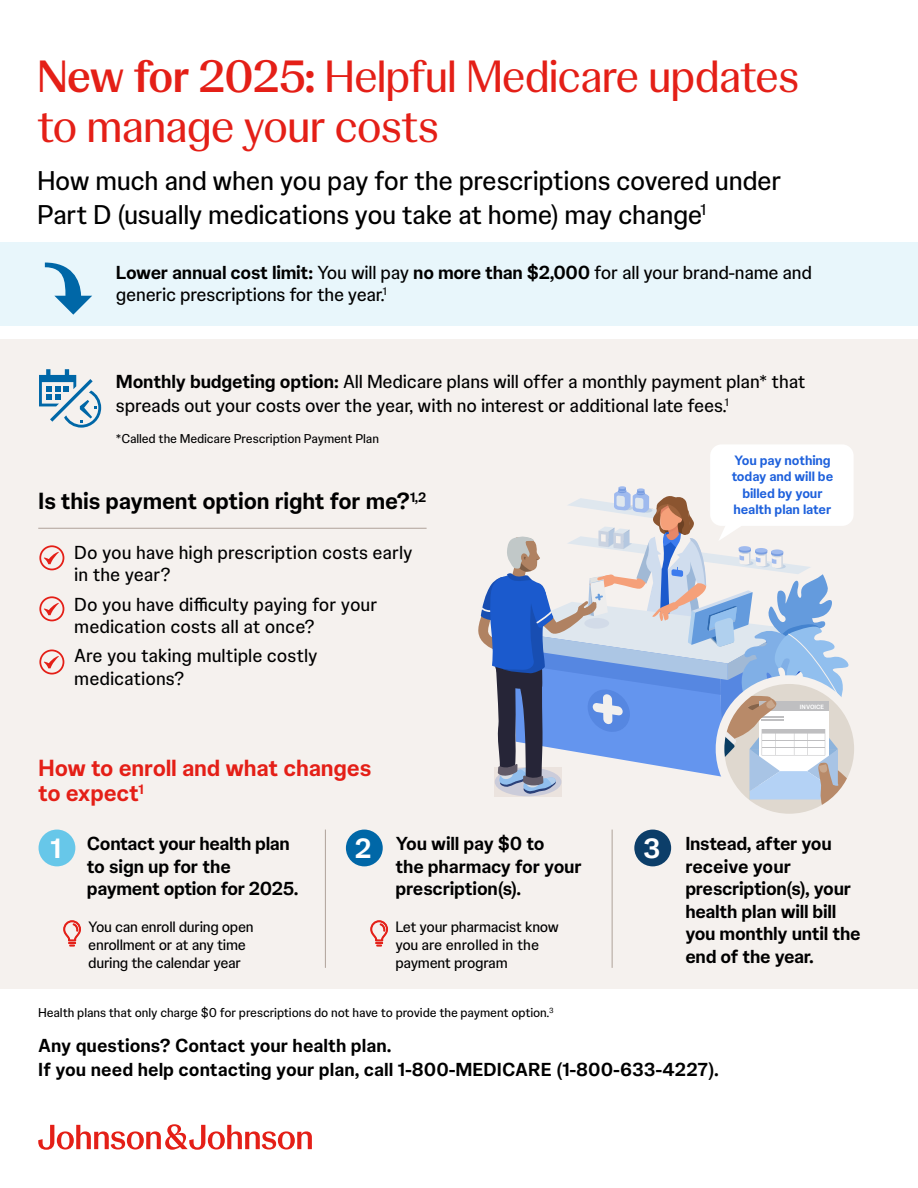
<style>
.page{position:relative;width:918px;height:1188px;background:#fff}
.page>*{position:absolute;margin:0;border:0;box-sizing:border-box;transform-origin:0 0}
.t1{font:45px/49.5px "Johnson Display";letter-spacing:-.02em;color:#e41f17}
.t2{font:700 27.75px "Johnson Text";color:#fff}
.t3{font:27px/34.5px "Johnson Text";letter-spacing:-.015em;color:#000}
.t4{font:700 23.25px/25.5px "Johnson Text";letter-spacing:-.01em;color:#e41f17}
.t5{font:700 23.25px "Johnson Text";letter-spacing:-.01em;color:#000}
.t6{font:18.75px/22.5px "Johnson Text";letter-spacing:-.01em;color:#000}
.t7{font:700 18.75px/22.5px "Johnson Text";letter-spacing:-.01em;color:#000}
.t8{font:15px/18px "Johnson Text";letter-spacing:-.02em;color:#000}
.t9{font:700 13.5px/16.5px "Johnson Text";letter-spacing:-.01em;color:#1d60dc;text-align:center}
.t10{font:12.75px "Johnson Text";letter-spacing:-.01em;color:#000}
.t11{font:700 6.15px "Johnson Text";color:#fff}
.s1{font-weight:700}
</style>
<div class="page">
<svg style="left:38px;top:1124px;width:274px;height:26px"></svg>
<div style="left:0;top:242px;width:918px;height:83px;background:#e8f6fb"></div>
<div style="left:0;top:339px;width:918px;height:650px;background:#f5f1ee"></div>
<hr style="left:325px;top:830px;width:1px;height:138px;background:#afa299">
<hr style="left:612px;top:830px;width:1px;height:138px;background:#afa299">
<div style="left:39px;top:830px;width:36px;height:36px;background:#67c7e9;border-radius:50%"></div>
<div style="left:346px;top:830px;width:37px;height:36px;background:#0067a7;border-radius:50%"></div>
<div style="left:634px;top:830px;width:37px;height:36px;background:#0c3e69;border-radius:50%"></div>
<div style="left:710px;top:444px;width:144px;height:82px;background:#fff;border-radius:11px"></div>
<svg style="left:478px;top:486px;width:376px;height:328px"></svg>
<hr style="left:38px;top:528px;width:389px;height:1px;background:#afa299">
<svg style="left:39px;top:545px;width:25px;height:25px"></svg>
<svg style="left:39px;top:596px;width:25px;height:25px"></svg>
<svg style="left:39px;top:650px;width:25px;height:25px"></svg>
<svg style="left:45px;top:263px;width:47px;height:52px"></svg>
<svg style="left:39px;top:369px;width:62px;height:59px"></svg>
<svg style="left:63px;top:920px;width:18px;height:26px"></svg>
<svg style="left:370px;top:920px;width:18px;height:26px"></svg>
<h1 class="t1" style="left:37px;top:49px;width:764px"><span class="s1">New for 2025:</span> Helpful Medicare updates to manage your costs</h1>
<h3 class="t3" style="left:37px;top:162px;width:746px">How much and when you pay for the prescriptions covered under<br>Part D (usually medications you take at home) may change<sup>1</sup></h3>
<p class="t6" style="left:116px;top:260px;width:698px"><span class="s1">Lower annual cost limit:</span> You will pay <span class="s1">no more than $2,000</span> for all your brand-name and generic prescriptions for the year.<sup>1</sup></p>
<p class="t6" style="left:116px;top:368px;width:691px;line-height:24px"><span class="s1">Monthly budgeting option:</span> All Medicare plans will offer a monthly payment plan* that spreads out your costs over the year, with no interest or additional late fees.<sup>1</sup></p>
<p class="t10" style="left:116px;top:429px;width:265px">*Called the Medicare Prescription Payment Plan</p>
<p class="t5" style="left:38px;top:483px;width:390px">Is this payment option right for me?<sup>1,2</sup></p>
<p class="t6" style="left:74px;top:540px;width:340px">Do you have high prescription costs early in the year?</p>
<p class="t6" style="left:74px;top:592px;width:305px">Do you have difficulty paying for your medication costs all at once?</p>
<p class="t6" style="left:74px;top:643px;width:245px">Are you taking multiple costly medications?</p>
<p class="t9" style="left:732px;top:451px;width:103px">You pay nothing today and will be billed by your health plan later</p>
<p class="t11" style="left:800px;top:702px;width:26px">INVOICE</p>
<p class="t4" style="left:38px;top:753px;width:335px">How to enroll and what changes to expect<sup>1</sup></p>
<p class="t7" style="left:87px;top:831px;width:213px">Contact your health plan to sign up for the payment option for 2025.</p>
<p class="t7" style="left:395px;top:831px;width:188px">You will pay $0 to<br>the pharmacy for your prescription(s).</p>
<p class="t7" style="left:685px;top:831px;width:177px">Instead, after you receive your prescription(s), your health plan will bill you monthly until the end of the year.</p>
<h2 class="t2" style="left:51px;top:826px;width:12px">1</h2>
<h2 class="t2" style="left:355px;top:826px;width:18px">2</h2>
<h2 class="t2" style="left:643px;top:826px;width:19px">3</h2>
<p class="t8" style="left:88px;top:916px;width:167px">You can enroll during open enrollment or at any time during the calendar year</p>
<p class="t8" style="left:395px;top:916px;width:165px">Let your pharmacist know you are enrolled in the payment program</p>
<p class="t10" style="left:38px;top:1003px;width:517px">Health plans that only charge $0 for prescriptions do not have to provide the payment option.<sup>3</sup></p>
<p class="t7" style="left:38px;top:1032px;width:682px;line-height:24px">Any questions? Contact your health plan.<br>If you need help contacting your plan, call 1-800-MEDICARE (1-800-633-4227).</p>
</div>
